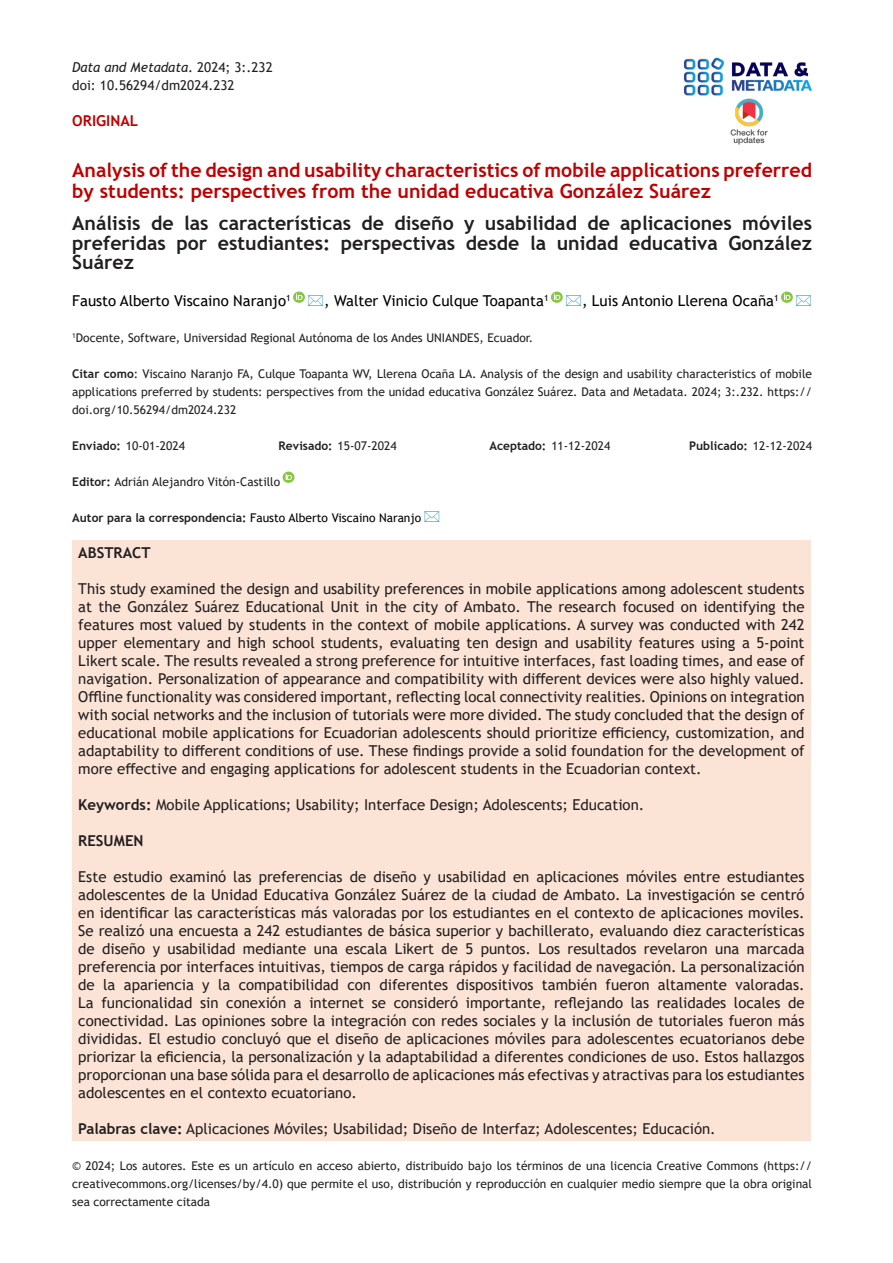
<style>
.page{position:relative;width:893px;height:1263px;background:#fff}
.page>*{position:absolute;margin:0;border:0;box-sizing:border-box;transform-origin:0 0}
.t1{font:700 19.5px/19.5px "Trebuchet MS";color:#231f20;text-align:justify}
.t2{font:700 19.5px/21px "Trebuchet MS";color:#be0000}
.t3{font:15px/18px "Trebuchet MS";color:#231f20;text-align:justify}
.t4{font:15px "Trebuchet MS";color:#000}
.t5{font:700 15px "Trebuchet MS";color:#231f20}
.t6{font:700 15px "Trebuchet MS";color:#be0000}
.t7{font:italic 13.5px "Trebuchet MS";color:#231f20}
.t8{font:13.5px "Trebuchet MS";color:#231f20}
.t9{font:12px/18px "Trebuchet MS";color:#231f20;text-align:justify}
.t10{font:12px "Trebuchet MS";color:#000}
.t11{font:700 12px "Trebuchet MS";color:#231f20}
.s1{font-style:normal}
.s2{font-weight:700}
.s3{font-weight:400}
.s4{font-weight:700;color:#231f20}
</style>
<div class="page">
<img style="left:683px;top:57px;width:129px;height:39px">
<img style="left:730px;top:98px;width:38px;height:47px">
<div style="left:72px;top:540px;width:739px;height:600px;background:#fbe4d5"></div>
<svg style="left:283px;top:472px;width:11px;height:11px"></svg>
<svg style="left:293px;top:292px;width:12px;height:11px"></svg>
<svg style="left:551px;top:292px;width:12px;height:11px"></svg>
<svg style="left:781px;top:292px;width:12px;height:11px"></svg>
<p class="t7" style="left:72px;top:59px;width:202px">Data and Metadata<span class="s1">. 2024; 3:.232</span></p>
<p class="t8" style="left:72px;top:77px;width:164px">doi: 10.56294/dm2024.232</p>
<p class="t6" style="left:72px;top:111px;width:67px">ORIGINAL</p>
<p class="t2" style="left:72px;top:159px;width:741px">Analysis of the design and usability characteristics of mobile applications preferred by students: perspectives from the unidad educativa González Suárez</p>
<p class="t1" style="left:72px;top:214px;width:741px">Análisis de las características de diseño y usabilidad de aplicaciones móviles preferidas por estudiantes: perspectivas desde la unidad educativa González Suárez</p>
<p class="t4" style="left:72px;top:291px;width:220px">Fausto Alberto Viscaino Naranjo<sup>1</sup></p>
<p class="t4" style="left:324px;top:291px;width:226px">, Walter Vinicio Culque Toapanta<sup>1</sup></p>
<p class="t4" style="left:582px;top:291px;width:198px">, Luis Antonio Llerena Ocaña<sup>1</sup></p>
<p class="t9" style="left:72px;top:329px;width:463px"><sup>1</sup>Docente, Software, Universidad Regional Autónoma de los Andes UNIANDES, Ecuador.</p>
<p class="t9" style="left:72px;top:365px;width:741px"><span class="s2">Citar como</span>: Viscaino Naranjo FA, Culque Toapanta WV, Llerena Ocaña LA. Analysis of the design and usability characteristics of mobile applications preferred by students: perspectives from the unidad educativa González Suárez. Data and Metadata. 2024; 3:.232. https:// doi.org/10.56294/dm2024.232</p>
<p class="t9" style="left:72px;top:437px;width:114px"><span class="s2">Enviado:</span> 10-01-2024</p>
<p class="t9" style="left:278px;top:437px;width:120px"><span class="s2">Revisado:</span> 15-07-2024</p>
<p class="t9" style="left:489px;top:437px;width:122px"><span class="s2">Aceptado:</span> 11-12-2024</p>
<p class="t11" style="left:689px;top:438px;width:124px">Publicado: <span class="s3">12-12-2024</span></p>
<p class="t9" style="left:72px;top:473px;width:209px"><span class="s2">Editor:</span> Adrián Alejandro Vitón-Castillo</p>
<p class="t10" style="left:72px;top:510px;width:351px"><span class="s4">Autor para la correspondencia:</span> Fausto Alberto Viscaino Naranjo</p>
<p class="t5" style="left:78px;top:543px;width:74px">ABSTRACT</p>
<p class="t3" style="left:78px;top:580px;width:728px">This study examined the design and usability preferences in mobile applications among adolescent students at the González Suárez Educational Unit in the city of Ambato. The research focused on identifying the features most valued by students in the context of mobile applications. A survey was conducted with 242 upper elementary and high school students, evaluating ten design and usability features using a 5-point Likert scale. The results revealed a strong preference for intuitive interfaces, fast loading times, and ease of navigation. Personalization of appearance and compatibility with different devices were also highly valued.<br>Offline functionality was considered important, reflecting local connectivity realities. Opinions on integration with social networks and the inclusion of tutorials were more divided. The study concluded that the design of educational mobile applications for Ecuadorian adolescents should prioritize efficiency, customization, and adaptability to different conditions of use. These findings provide a solid foundation for the development of more effective and engaging applications for adolescent students in the Ecuadorian context.</p>
<p class="t3" style="left:78px;top:796px;width:568px"><span class="s2">Keywords:</span> Mobile Applications; Usability; Interface Design; Adolescents; Education.</p>
<p class="t5" style="left:78px;top:831px;width:67px">RESUMEN</p>
<p class="t3" style="left:78px;top:868px;width:728px">Este estudio examinó las preferencias de diseño y usabilidad en aplicaciones móviles entre estudiantes adolescentes de la Unidad Educativa González Suárez de la ciudad de Ambato. La investigación se centró en identificar las características más valoradas por los estudiantes en el contexto de aplicaciones moviles.<br>Se realizó una encuesta a 242 estudiantes de básica superior y bachillerato, evaluando diez características de diseño y usabilidad mediante una escala Likert de 5 puntos. Los resultados revelaron una marcada preferencia por interfaces intuitivas, tiempos de carga rápidos y facilidad de navegación. La personalización de la apariencia y la compatibilidad con diferentes dispositivos también fueron altamente valoradas.<br>La funcionalidad sin conexión a internet se consideró importante, reflejando las realidades locales de conectividad. Las opiniones sobre la integración con redes sociales y la inclusión de tutoriales fueron más divididas. El estudio concluyó que el diseño de aplicaciones móviles para adolescentes ecuatorianos debe priorizar la eficiencia, la personalización y la adaptabilidad a diferentes condiciones de uso. Estos hallazgos proporcionan una base sólida para el desarrollo de aplicaciones más efectivas y atractivas para los estudiantes adolescentes en el contexto ecuatoriano.</p>
<p class="t3" style="left:78px;top:1120px;width:639px"><span class="s2">Palabras clave:</span> Aplicaciones Móviles; Usabilidad; Diseño de Interfaz; Adolescentes; Educación.</p>
<p class="t9" style="left:72px;top:1157px;width:741px">© 2024; Los autores. Este es un artículo en acceso abierto, distribuido bajo los términos de una licencia Creative Commons (https:// creativecommons.org/licenses/by/4.0) que permite el uso, distribución y reproducción en cualquier medio siempre que la obra original sea correctamente citada</p>
</div>
